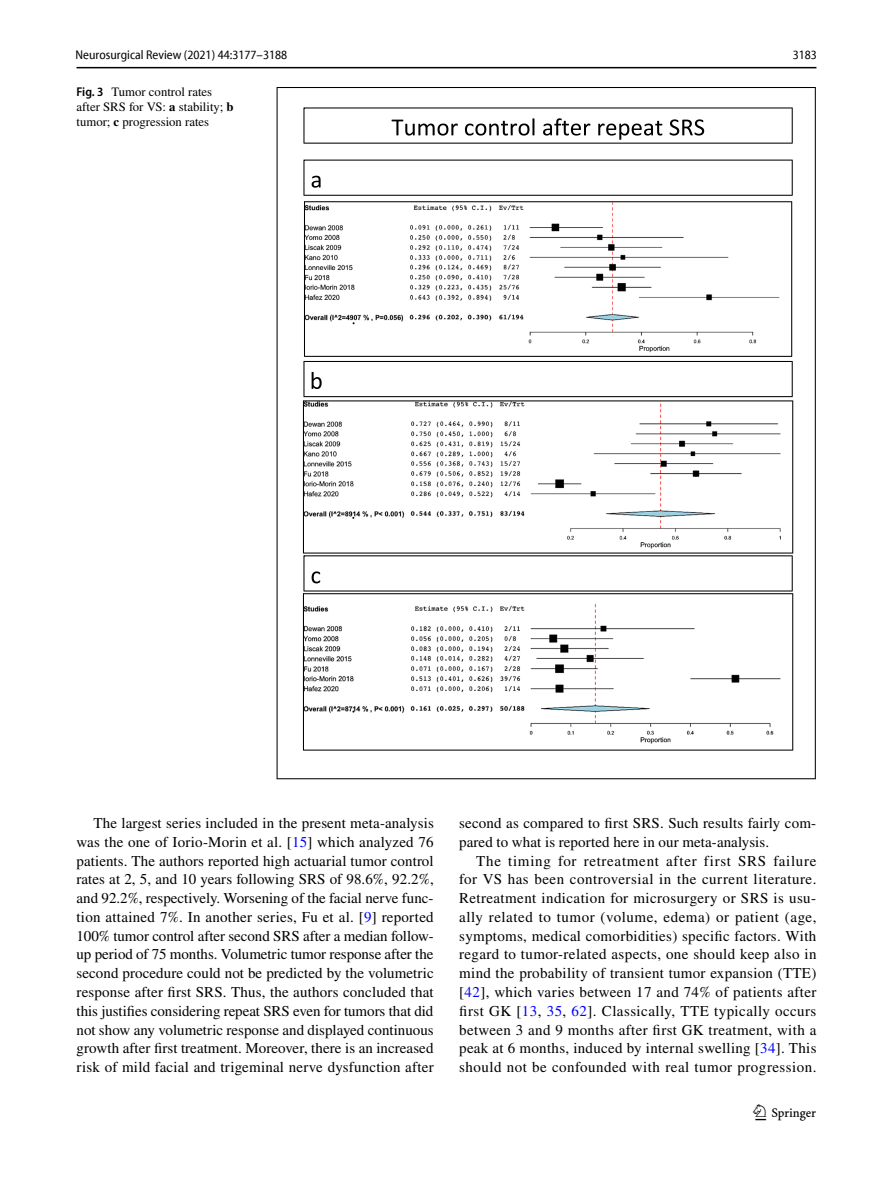
<style>
.page{position:relative;width:893px;height:1187px;background:#fff}
.page>*{position:absolute;margin:0;border:0;box-sizing:border-box;transform-origin:0 0}
.t1{font:22.5px "Springnew Regular 3";color:#000}
.t2{font:15px/18.8px "STIX";letter-spacing:.015em;color:#000;text-align:justify}
.t3{font:12.75px/15px "STIX";color:#000}
.t4{font:semi-condensed 12.75px "Myriad Pro Unic";color:#000}
.s1{font-family:"Myriad Pro";font-weight:600;font-stretch:semi-condensed}
.s2{font-weight:700}
.s3{color:#00f}
</style>
<div class="page">
<hr style="left:77px;top:67px;width:739px;height:1px;background:#000">
<svg style="left:277px;top:87px;width:539px;height:692px"></svg>
<svg style="left:303px;top:593px;width:490px;height:157px"></svg>
<svg style="left:303px;top:159px;width:490px;height:37px"></svg>
<svg style="left:303px;top:361px;width:490px;height:36px"></svg>
<svg style="left:303px;top:555px;width:490px;height:36px"></svg>
<svg style="left:303px;top:107px;width:490px;height:37px"></svg>
<svg style="left:303px;top:400px;width:490px;height:153px"></svg>
<svg style="left:304px;top:201px;width:488px;height:156px"></svg>
<p class="t4" style="left:76px;top:50px;width:213px">Neurosurgical Review (2021) 44:3177–3188</p>
<p class="t4" style="left:793px;top:50px;width:26px">3183</p>
<p class="t3" style="left:77px;top:85px;width:159px"><span class="s1">Fig. 3</span> Tumor control rates after SRS for VS: <span class="s2">a</span> stability; <span class="s2">b </span>tumor; <span class="s2">c</span> progression rates</p>
<p class="t2" style="left:77px;top:814px;width:359px;text-indent:17px">The largest series included in the present meta-analysis was the one of Iorio-Morin et al. [<span class="s3">15</span>] which analyzed 76 patients. The authors reported high actuarial tumor control rates at 2, 5, and 10 years following SRS of 98.6%, 92.2%, and 92.2%, respectively. Worsening of the facial nerve func&shy;tion attained 7%. In another series, Fu et al. [<span class="s3">9</span>] reported 100% tumor control after second SRS after a median follow&shy;up period of 75 months. Volumetric tumor response after the second procedure could not be predicted by the volumetric response after first SRS. Thus, the authors concluded that this justifies considering repeat SRS even for tumors that did not show any volumetric response and displayed continuous growth after first treatment. Moreover, there is an increased risk of mild facial and trigeminal nerve dysfunction after</p>
<p class="t2" style="left:459px;top:814px;width:359px">second as compared to first SRS. Such results fairly com&shy;pared to what is reported here in our meta-analysis.</p>
<p class="t2" style="left:459px;top:852px;width:359px;text-indent:17px">The timing for retreatment after first SRS failure for VS has been controversial in the current literature.<br>Retreatment indication for microsurgery or SRS is usu&shy;ally related to tumor (volume, edema) or patient (age, symptoms, medical comorbidities) specific factors. With regard to tumor-related aspects, one should keep also in mind the probability of transient tumor expansion (TTE) [<span class="s3">42</span>], which varies between 17 and 74% of patients after first GK [<span class="s3">13</span>, <span class="s3">35</span>, <span class="s3">62</span>]. Classically, TTE typically occurs between 3 and 9 months after first GK treatment, with a peak at 6 months, induced by internal swelling [<span class="s3">34</span>]. This should not be confounded with real tumor progression.</p>
<h1 class="t1" style="left:755px;top:1104px;width:62px">1 3</h1>
</div>
